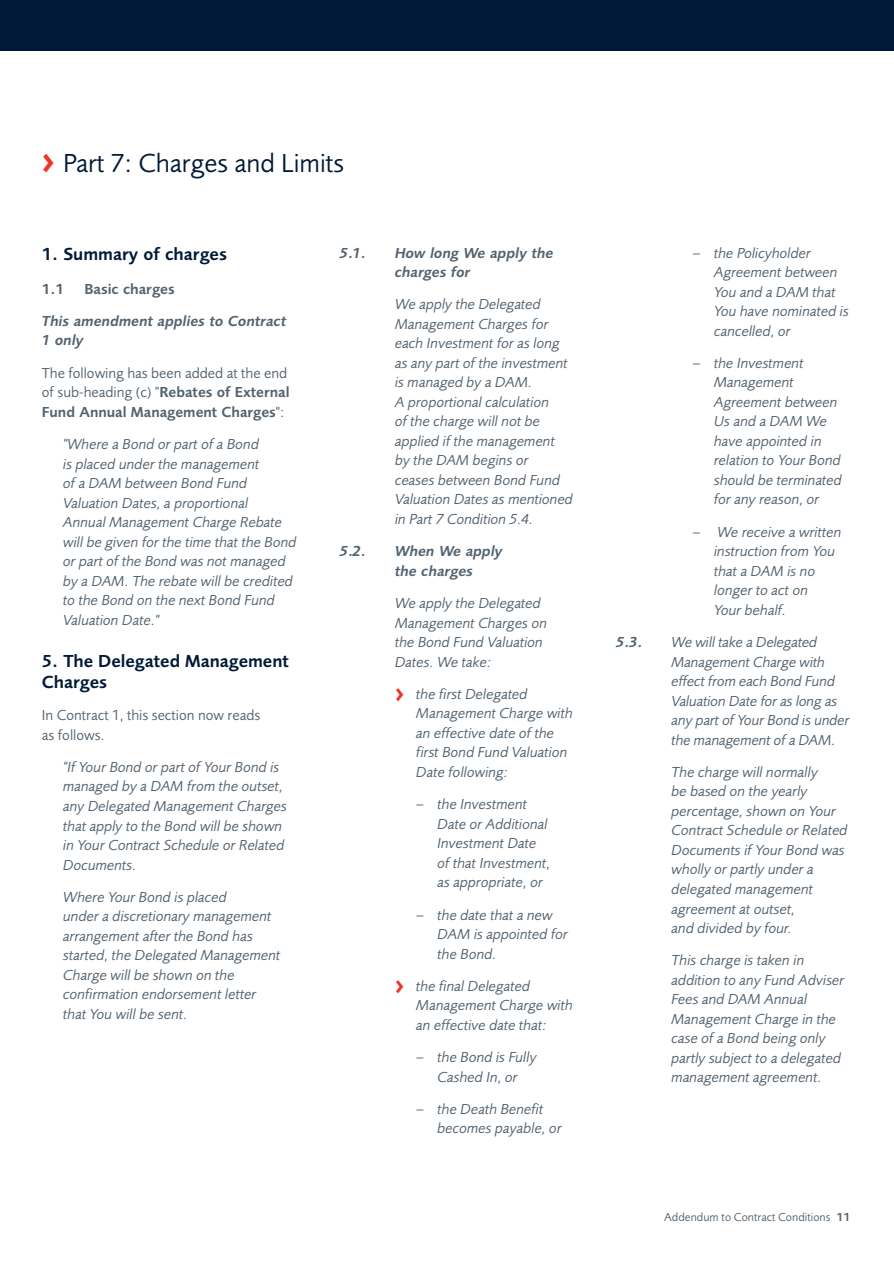
<style>
.page{position:relative;width:894px;height:1264px;background:#fff}
.page>*{position:absolute;margin:0;border:0;box-sizing:border-box;transform-origin:0 0}
.t1{font:27px "Pru Sans";color:#001a37}
.t2{font:600 18px/21px "Pru Sans";color:#001a37}
.t3{font:italic 15px/19.5px "Pru Sans";color:#52626f}
.t4{font:15px/19.5px "Pru Sans";color:#52626f}
.t5{font:italic 600 15px/19.5px "Pru Sans";color:#52626f}
.t6{font:600 15px "Pru Sans";color:#52626f}
.t7{font:12px "Pru Sans";color:#52626f}
.s1{font-family:"Meta";font-weight:700;font-size:30px;color:#ee3529}
.s2{font-weight:600}
.s3{font-family:"Meta";font-weight:700;font-style:normal;font-size:21px;color:#ee3529}
</style>
<div class="page">
<div style="left:0;top:0;width:893px;height:50px;background:#001a37"></div>
<h1 class="t1" style="left:42px;top:153px;width:304px"><span class="s1">&gt;</span> Part 7: Charges and Limits</h1>
<p class="t2" style="left:42px;top:245px;width:186px">1. Summary of charges</p>
<p class="t6" style="left:42px;top:283px;width:24px">1.1</p>
<p class="t6" style="left:84px;top:283px;width:92px">Basic charges</p>
<p class="t5" style="left:42px;top:312px;width:246px">This amendment applies to Contract<br>1 only</p>
<p class="t4" style="left:42px;top:364px;width:249px">The following has been added at the end of sub-heading (c) "<span class="s2">Rebates of External<br>Fund Annual Management Charges</span>":</p>
<p class="t3" style="left:63px;top:435px;width:235px">"Where a Bond or part of a Bond<br>is placed under the management<br>of a DAM between Bond Fund<br>Valuation Dates, a proportional<br>Annual Management Charge Rebate will be given for the time that the Bond or part of the Bond was not managed by a DAM. The rebate will be credited to the Bond on the next Bond Fund<br>Valuation Date."</p>
<p class="t2" style="left:42px;top:652px;width:248px">5. The Delegated Management<br>Charges</p>
<p class="t4" style="left:42px;top:706px;width:220px">In Contract 1, this section now reads as follows.</p>
<p class="t3" style="left:63px;top:758px;width:225px">"If Your Bond or part of Your Bond is managed by a DAM from the outset, any Delegated Management Charges that apply to the Bond will be shown in Your Contract Schedule or Related<br>Documents.</p>
<p class="t3" style="left:63px;top:888px;width:219px">Where Your Bond is placed<br>under a discretionary management arrangement after the Bond has started, the Delegated Management<br>Charge will be shown on the confirmation endorsement letter that You will be sent.</p>
<p class="t5" style="left:340px;top:244px;width:27px">5.1.</p>
<p class="t5" style="left:395px;top:244px;width:160px">How long We apply the charges for</p>
<p class="t3" style="left:395px;top:296px;width:179px">We apply the Delegated<br>Management Charges for each Investment for as long as any part of the investment is managed by a DAM.<br>A proportional calculation<br>of the charge will not be applied if the management by the DAM begins or<br>ceases between Bond Fund<br>Valuation Dates as mentioned in Part 7 Condition 5.4.</p>
<p class="t5" style="left:340px;top:543px;width:27px">5.2.</p>
<p class="t5" style="left:395px;top:543px;width:109px">When We apply the charges</p>
<p class="t3" style="left:395px;top:594px;width:153px">We apply the Delegated<br>Management Charges on the Bond Fund Valuation<br>Dates. We take:</p>
<p class="t3" style="left:416px;top:685px;width:158px;text-indent:-21px"><span class="s3">&gt;</span> the first Delegated<br>Management Charge with an effective date of the first Bond Fund Valuation<br>Date following:</p>
<p class="t3" style="left:437px;top:795px;width:114px;text-indent:-21px">– the Investment<br>Date or Additional<br>Investment Date of that Investment, as appropriate, or</p>
<p class="t3" style="left:437px;top:906px;width:132px;text-indent:-21px">– the date that a new<br>DAM is appointed for the Bond.</p>
<p class="t3" style="left:416px;top:977px;width:158px;text-indent:-21px"><span class="s3">&gt;</span> the final Delegated<br>Management Charge with an effective date that:</p>
<p class="t3" style="left:416px;top:1048px;width:122px;text-align:center">– the Bond is Fully<br>Cashed In, or</p>
<p class="t3" style="left:437px;top:1100px;width:126px;text-indent:-21px">– the Death Benefit becomes payable, or</p>
<p class="t3" style="left:714px;top:244px;width:136px;text-indent:-21px">– the Policyholder<br>Agreement between<br>You and a DAM that<br>You have nominated is cancelled, or</p>
<p class="t3" style="left:714px;top:354px;width:129px;text-indent:-21px">– the Investment<br>Management<br>Agreement between<br>Us and a DAM We have appointed in relation to Your Bond should be terminated for any reason, or</p>
<p class="t3" style="left:714px;top:523px;width:129px;text-indent:-21px">– We receive a written instruction from You that a DAM is no longer to act on<br>Your behalf.</p>
<p class="t5" style="left:616px;top:633px;width:27px">5.3.</p>
<p class="t3" style="left:671px;top:633px;width:179px">We will take a Delegated<br>Management Charge with effect from each Bond Fund<br>Valuation Date for as long as any part of Your Bond is under the management of a DAM.</p>
<p class="t3" style="left:671px;top:763px;width:178px">The charge will normally<br>be based on the yearly percentage, shown on Your<br>Contract Schedule or Related<br>Documents if Your Bond was wholly or partly under a delegated management agreement at outset,<br>and divided by four.</p>
<p class="t3" style="left:671px;top:951px;width:174px">This charge is taken in addition to any Fund Adviser<br>Fees and DAM Annual<br>Management Charge in the case of a Bond being only partly subject to a delegated management agreement.</p>
<p class="t7" style="left:664px;top:1212px;width:187px">Addendum to Contract Conditions <span class="s2">11</span></p>
</div>
